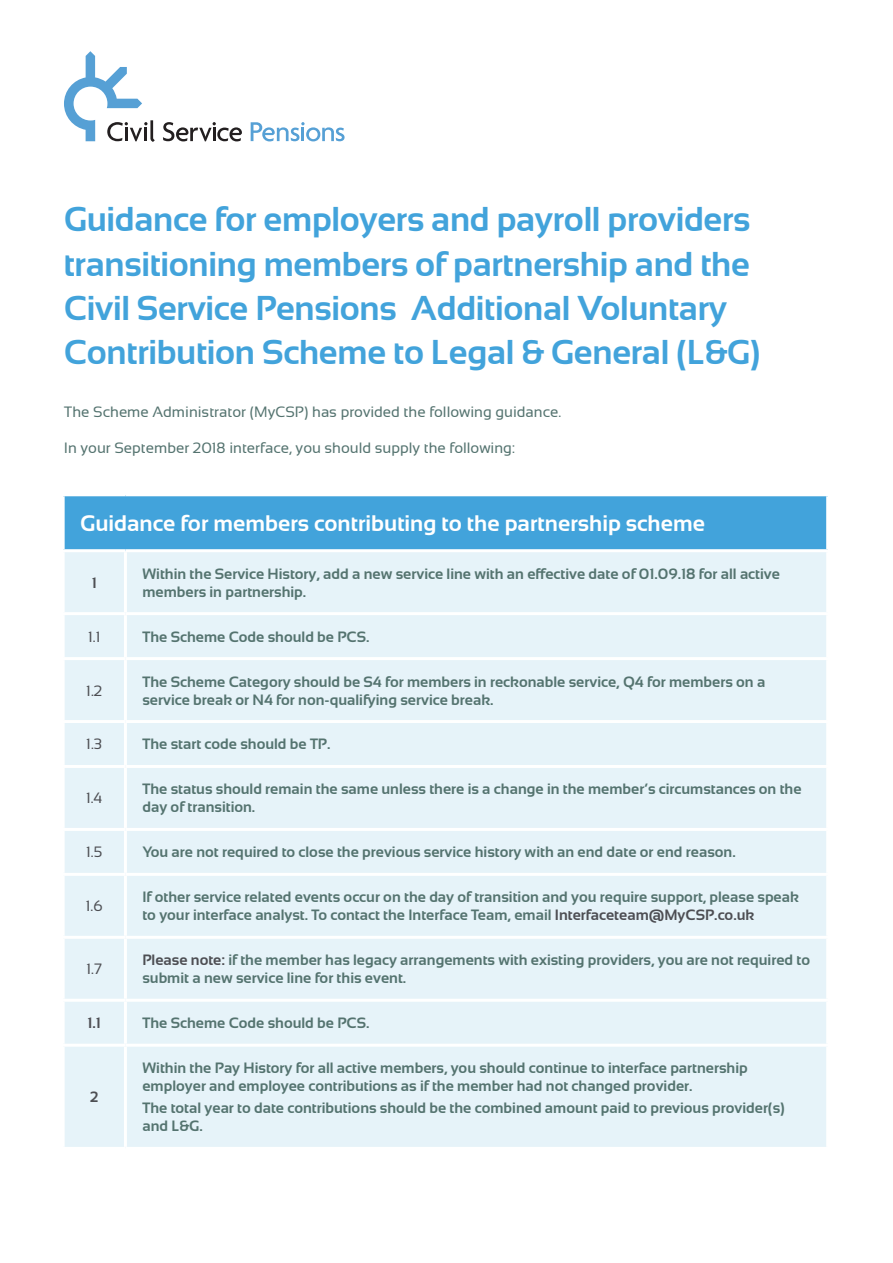
<style>
.page{position:relative;width:893px;height:1263px;background:#fff}
.page>*{position:absolute;margin:0;border:0;box-sizing:border-box;transform-origin:0 0}
.t1{font:700 34.5px/44.4px "Sansation";letter-spacing:-.01em;color:#42a3db}
.t2{font:700 22.5px "Sansation";color:#fff}
.t3{font:700 15px/18px "Sansation";color:#54736f}
.t4{font:15px "Sansation";color:#54736f}
.t5{font:15px "Sansation";color:#4d4e53}
.t6{font:700 15px "Sansation";color:#4d4e53}
.s1{color:#4d4e53}
</style>
<div class="page">
<svg style="left:64px;top:51px;width:91px;height:91px"></svg>
<svg style="left:163px;top:122px;width:79px;height:19px"></svg>
<svg style="left:251px;top:122px;width:94px;height:19px"></svg>
<div style="left:63px;top:495px;width:765px;height:56px;background:#42a3db"></div>
<div style="left:65px;top:552px;width:761px;height:595px;background:#e6f3f9"></div>
<hr style="left:62px;top:493px;width:63px;height:3px;background:#fff">
<hr style="left:62px;top:496px;width:3px;height:53px;background:#fff">
<hr style="left:125px;top:493px;width:704px;height:3px;background:#fff">
<hr style="left:826px;top:496px;width:3px;height:53px;background:#fff">
<hr style="left:62px;top:549px;width:63px;height:3px;background:#fff">
<hr style="left:125px;top:549px;width:704px;height:3px;background:#fff">
<hr style="left:124px;top:552px;width:3px;height:60px;background:#fff">
<hr style="left:62px;top:612px;width:63px;height:3px;background:#fff">
<hr style="left:125px;top:612px;width:704px;height:3px;background:#fff">
<hr style="left:124px;top:615px;width:3px;height:42px;background:#fff">
<hr style="left:62px;top:657px;width:63px;height:3px;background:#fff">
<hr style="left:125px;top:657px;width:704px;height:3px;background:#fff">
<hr style="left:124px;top:660px;width:3px;height:60px;background:#fff">
<hr style="left:62px;top:720px;width:63px;height:3px;background:#fff">
<hr style="left:125px;top:720px;width:704px;height:3px;background:#fff">
<hr style="left:124px;top:723px;width:3px;height:42px;background:#fff">
<hr style="left:62px;top:765px;width:63px;height:3px;background:#fff">
<hr style="left:125px;top:765px;width:704px;height:3px;background:#fff">
<hr style="left:124px;top:768px;width:3px;height:60px;background:#fff">
<hr style="left:62px;top:828px;width:63px;height:3px;background:#fff">
<hr style="left:125px;top:828px;width:704px;height:3px;background:#fff">
<hr style="left:124px;top:831px;width:3px;height:42px;background:#fff">
<hr style="left:62px;top:873px;width:63px;height:3px;background:#fff">
<hr style="left:125px;top:873px;width:704px;height:3px;background:#fff">
<hr style="left:124px;top:876px;width:3px;height:60px;background:#fff">
<hr style="left:62px;top:936px;width:63px;height:3px;background:#fff">
<hr style="left:125px;top:936px;width:704px;height:3px;background:#fff">
<hr style="left:124px;top:939px;width:3px;height:60px;background:#fff">
<hr style="left:62px;top:999px;width:63px;height:3px;background:#fff">
<hr style="left:125px;top:999px;width:704px;height:3px;background:#fff">
<hr style="left:124px;top:1002px;width:3px;height:42px;background:#fff">
<hr style="left:62px;top:1044px;width:63px;height:3px;background:#fff">
<hr style="left:125px;top:1044px;width:704px;height:3px;background:#fff">
<hr style="left:124px;top:1047px;width:3px;height:100px;background:#fff">
<h1 class="t1" style="left:64px;top:197px;width:698px">Guidance for employers and payroll providers transitioning members of partnership and the Civil Service Pensions Additional Voluntary Contribution Scheme to Legal &amp; General (L&amp;G)</h1>
<p class="t4" style="left:64px;top:403px;width:499px">The Scheme Administrator (MyCSP) has provided the following guidance.</p>
<p class="t4" style="left:64px;top:439px;width:453px">In your September 2018 interface, you should supply the following:</p>
<h2 class="t2" style="left:80px;top:511px;width:626px">Guidance for members contributing to the partnership scheme</h2>
<p class="t6" style="left:92px;top:574px;width:7px">1</p>
<p class="t3" style="left:142px;top:564px;width:639px">Within the Service History, add a new service line with an effective date of 01.09.18 for all active members in partnership.</p>
<p class="t5" style="left:88px;top:628px;width:14px">1.1</p>
<p class="t3" style="left:142px;top:627px;width:229px">The Scheme Code should be PCS.</p>
<p class="t5" style="left:86px;top:682px;width:17px">1.2</p>
<p class="t3" style="left:142px;top:672px;width:624px">The Scheme Category should be S4 for members in reckonable service, Q4 for members on a service break or N4 for non-qualifying service break.</p>
<p class="t5" style="left:86px;top:736px;width:17px">1.3</p>
<p class="t3" style="left:142px;top:735px;width:190px">The start code should be TP.</p>
<p class="t5" style="left:86px;top:790px;width:18px">1.4</p>
<p class="t3" style="left:142px;top:780px;width:661px">The status should remain the same unless there is a change in the member’s circumstances on the day of transition.</p>
<p class="t5" style="left:86px;top:844px;width:18px">1.5</p>
<p class="t3" style="left:142px;top:843px;width:595px">You are not required to close the previous service history with an end date or end reason.</p>
<p class="t5" style="left:86px;top:898px;width:18px">1.6</p>
<p class="t3" style="left:142px;top:888px;width:658px">If other service related events occur on the day of transition and you require support, please speak to your interface analyst. To contact the Interface Team, email <span class="s1">Interfaceteam@MyCSP.co.uk</span></p>
<p class="t5" style="left:87px;top:961px;width:17px">1.7</p>
<p class="t3" style="left:142px;top:951px;width:669px"><span class="s1">Please note:</span> if the member has legacy arrangements with existing providers, you are not required to submit a new service line for this event.</p>
<p class="t6" style="left:88px;top:1015px;width:15px">1.1</p>
<p class="t3" style="left:142px;top:1014px;width:229px">The Scheme Code should be PCS.</p>
<p class="t6" style="left:90px;top:1089px;width:10px">2</p>
<p class="t3" style="left:142px;top:1059px;width:607px">Within the Pay History for all active members, you should continue to interface partnership employer and employee contributions as if the member had not changed provider.</p>
<p class="t3" style="left:142px;top:1099px;width:644px">The total year to date contributions should be the combined amount paid to previous provider(s) and L&amp;G.</p>
</div>
